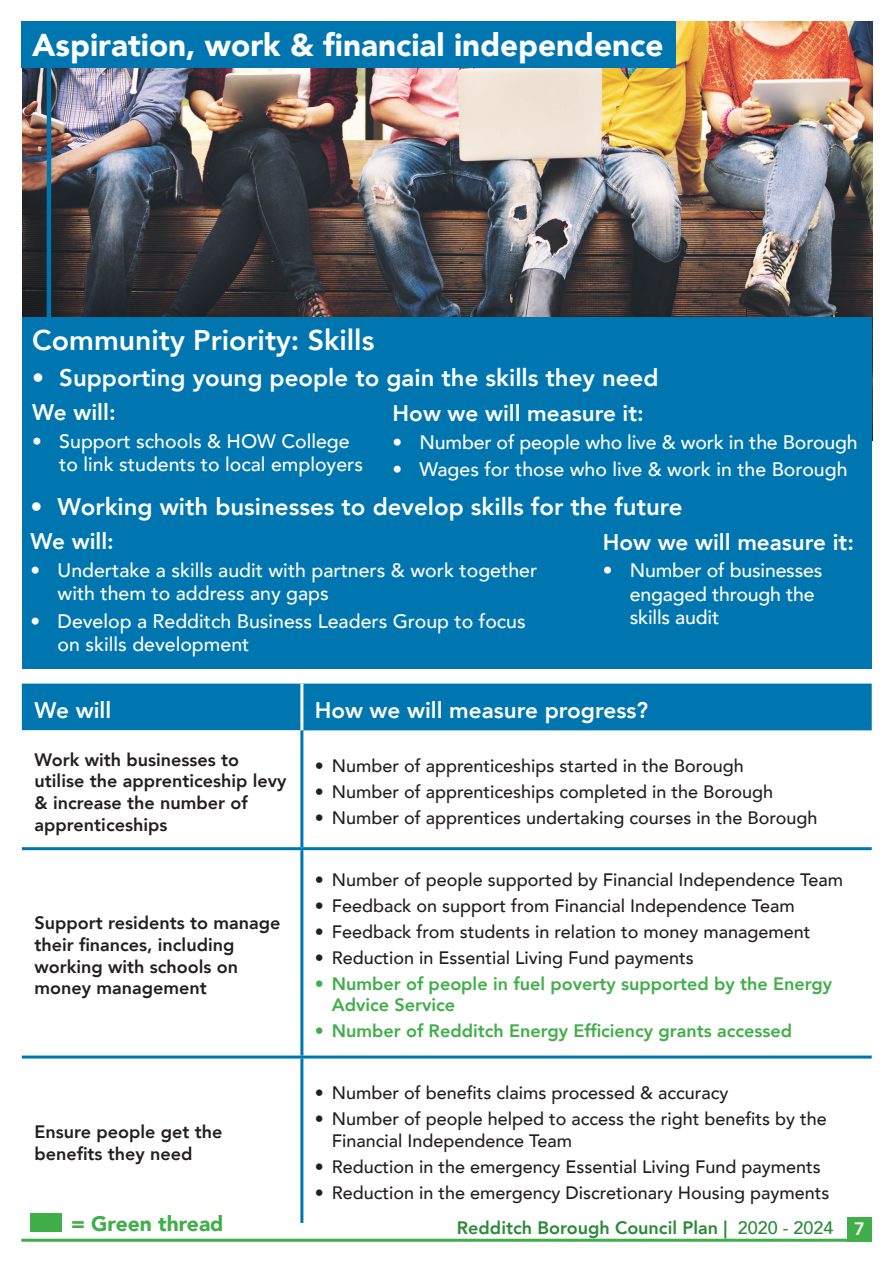
<style>
.page{position:relative;width:893px;height:1263px;background:#fff}
.page>*{position:absolute;margin:0;border:0;box-sizing:border-box;transform-origin:0 0}
.t1{font:900 31.5px "Avenir";color:#fff}
.t2{font:800 28.5px "Avenir";color:#fff}
.t3{font:800 24px "Avenir";color:#fff}
.t4{font:800 22.5px "Avenir";color:#fff}
.t5{font:900 21px "Avenir";color:#40ae49}
.t6{font:500 19.5px/23.4px "Avenir";color:#fff}
.t7{font:500 18px/21.6px "Avenir";color:#231f20}
.t8{font:800 18px/21.6px "Avenir";color:#231f20}
.t9{font:800 18px/21.6px "Avenir";color:#40ae49}
.t10{font:800 18px "Avenir";color:#2b8938}
.s1{font-weight:500}
.s2{color:#fff}
</style>
<div class="page">
<div style="left:847px;top:1217px;width:25px;height:25px;background:#40ae49"></div>
<hr style="left:21px;top:1239px;width:851px;height:3px;background:#40ae49">
<img style="left:22px;top:21px;width:850px;height:296px">
<div style="left:21px;top:21px;width:655px;height:47px;background:#0076b1"></div>
<div style="left:22px;top:317px;width:850px;height:352px;background:#0076b1"></div>
<div style="left:22px;top:684px;width:850px;height:46px;background:#0076b1"></div>
<svg style="left:22px;top:730px;width:278px;height:493px"></svg>
<hr style="left:300px;top:684px;width:3px;height:46px;background:#fff">
<hr style="left:300px;top:730px;width:3px;height:117px;background:#0076b1">
<hr style="left:22px;top:847px;width:280px;height:3px;background:#0076b1">
<hr style="left:302px;top:847px;width:570px;height:3px;background:#0076b1">
<hr style="left:300px;top:850px;width:3px;height:205px;background:#0076b1">
<hr style="left:22px;top:1055px;width:280px;height:3px;background:#0076b1">
<hr style="left:302px;top:1055px;width:570px;height:3px;background:#0076b1">
<hr style="left:300px;top:1058px;width:3px;height:165px;background:#0076b1">
<hr style="left:47px;top:56px;width:4px;height:261px;background:#0076b1">
<div style="left:31px;top:1213px;width:31px;height:19px;background:#40ae49"></div>
<h1 class="t1" style="left:32px;top:18px;width:633px">Aspiration, work &amp; financial independence</h1>
<h2 class="t2" style="left:32px;top:318px;width:344px">Community Priority: Skills</h2>
<h3 class="t3" style="left:32px;top:359px;width:628px">• Supporting young people to gain the skills they need</h3>
<p class="t4" style="left:32px;top:395px;width:85px">We will:</p>
<p class="t6" style="left:59px;top:428px;width:305px;text-indent:-27px">• Support schools &amp; HOW College to link students to local employers</p>
<p class="t4" style="left:393px;top:396px;width:253px">How we will measure it:</p>
<p class="t6" style="left:393px;top:429px;width:466px">• Number of people who live &amp; work in the Borough</p>
<p class="t6" style="left:393px;top:457px;width:456px">• Wages for those who live &amp; work in the Borough</p>
<h3 class="t3" style="left:31px;top:488px;width:653px">• Working with businesses to develop skills for the future</h3>
<p class="t4" style="left:31px;top:524px;width:85px">We will:</p>
<p class="t6" style="left:58px;top:557px;width:481px;text-indent:-27px">• Undertake a skills audit with partners &amp; work together with them to address any gaps</p>
<p class="t6" style="left:58px;top:608px;width:470px;text-indent:-27px">• Develop a Redditch Business Leaders Group to focus on skills development</p>
<p class="t4" style="left:603px;top:524px;width:253px">How we will measure it:</p>
<p class="t6" style="left:630px;top:558px;width:194px;text-indent:-27px">• Number of businesses engaged through the skills audit</p>
<p class="t4" style="left:468px;top:562px;width:253px">How we will measure it:</p>
<p class="t4" style="left:35px;top:693px;width:78px">We will</p>
<p class="t4" style="left:315px;top:693px;width:335px">How we will measure progress?</p>
<p class="t8" style="left:35px;top:749px;width:253px">Work with businesses to utilise the apprenticeship levy &amp; increase the number of apprenticeships</p>
<p class="t7" style="left:315px;top:754px;width:431px">• Number of apprenticeships started in the Borough</p>
<p class="t7" style="left:315px;top:780px;width:460px">• Number of apprenticeships completed in the Borough</p>
<p class="t7" style="left:315px;top:806px;width:504px">• Number of apprentices undertaking courses in the Borough</p>
<p class="t8" style="left:35px;top:912px;width:247px">Support residents to manage their finances, including working with schools on money management</p>
<p class="t8" style="left:35px;top:1121px;width:190px">Ensure people get the benefits they need</p>
<p class="t5" style="left:71px;top:1206px;width:154px">= Green thread</p>
<p class="t7" style="left:315px;top:868px;width:530px">• Number of people supported by Financial Independence Team</p>
<p class="t7" style="left:315px;top:894px;width:482px">• Feedback on support from Financial Independence Team</p>
<p class="t7" style="left:315px;top:920px;width:497px">• Feedback from students in relation to money management</p>
<p class="t7" style="left:315px;top:946px;width:381px">• Reduction in Essential Living Fund payments</p>
<p class="t9" style="left:332px;top:973px;width:502px;text-indent:-17px">• Number of people in fuel poverty supported by the Energy<br>Advice Service</p>
<p class="t9" style="left:315px;top:1020px;width:479px">• Number of Redditch Energy Efficiency grants accessed</p>
<p class="t7" style="left:315px;top:1081px;width:415px">• Number of benefits claims processed &amp; accuracy</p>
<p class="t7" style="left:332px;top:1107px;width:497px;text-indent:-17px">• Number of people helped to access the right benefits by the<br>Financial Independence Team</p>
<p class="t7" style="left:315px;top:1154px;width:508px">• Reduction in the emergency Essential Living Fund payments</p>
<p class="t7" style="left:315px;top:1180px;width:516px">• Reduction in the emergency Discretionary Housing payments</p>
<p class="t10" style="left:457px;top:1214px;width:409px">Redditch Borough Council Plan | <span class="s1">2020 - 2024</span> <span class="s2">7</span></p>
</div>
